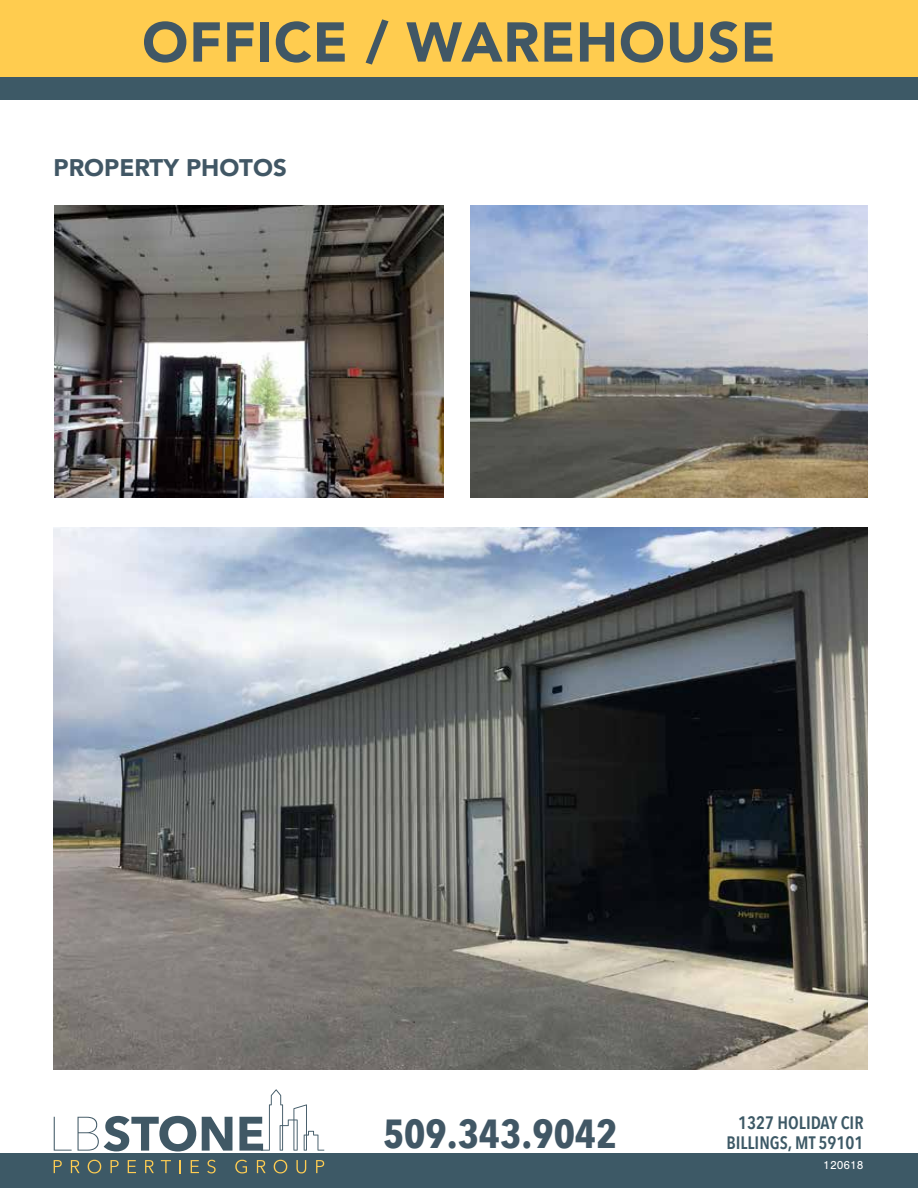
<style>
.page{position:relative;width:918px;height:1188px;background:#fff}
.page>*{position:absolute;margin:0;border:0;box-sizing:border-box;transform-origin:0 0}
.t1{font:900 55.5px "Avenir";letter-spacing:.015em;color:#415765}
.t2{font:700 40.5px "Avenir Next Condensed";color:#415765}
.t3{font:900 24px "Avenir";color:#415765}
.t4{font:600 18px/19.5px "Avenir Next Condensed";color:#3d5966;text-align:right}
.t5{font:12px "Nimbus San";color:#fff}
</style>
<div class="page">
<div style="left:0;top:0;width:918px;height:100px;background:#3d5966"></div>
<div style="left:0;top:1153px;width:918px;height:35px;background:#3d5966"></div>
<svg style="left:54px;top:1160px;width:8px;height:13px"></svg>
<svg style="left:71px;top:1160px;width:9px;height:13px"></svg>
<svg style="left:88px;top:1160px;width:13px;height:13px"></svg>
<svg style="left:111px;top:1160px;width:8px;height:13px"></svg>
<svg style="left:128px;top:1160px;width:8px;height:13px"></svg>
<svg style="left:145px;top:1160px;width:9px;height:13px"></svg>
<svg style="left:161px;top:1160px;width:10px;height:13px"></svg>
<svg style="left:179px;top:1160px;width:2px;height:13px"></svg>
<svg style="left:191px;top:1160px;width:8px;height:13px"></svg>
<svg style="left:207px;top:1160px;width:9px;height:13px"></svg>
<svg style="left:235px;top:1160px;width:12px;height:13px"></svg>
<svg style="left:257px;top:1160px;width:9px;height:13px"></svg>
<svg style="left:274px;top:1160px;width:13px;height:13px"></svg>
<svg style="left:296px;top:1160px;width:10px;height:13px"></svg>
<svg style="left:316px;top:1160px;width:8px;height:13px"></svg>
<svg style="left:54px;top:1117px;width:18px;height:34px"></svg>
<svg style="left:78px;top:1116px;width:118px;height:36px"></svg>
<svg style="left:202px;top:1117px;width:30px;height:34px"></svg>
<svg style="left:239px;top:1089px;width:85px;height:62px"></svg>
<div style="left:0;top:0;width:918px;height:77px;background:#ffcc4f"></div>
<img style="left:54px;top:205px;width:390px;height:292px">
<img style="left:54px;top:527px;width:814px;height:542px">
<img style="left:471px;top:205px;width:397px;height:292px">
<h1 class="t1" style="left:142px;top:-5px;width:635px">OFFICE / WAREHOUSE</h1>
<h3 class="t3" style="left:54px;top:147px;width:235px">PROPERTY PHOTOS</h3>
<h2 class="t2" style="left:383px;top:1109px;width:236px">509.343.9042</h2>
<p class="t4" style="left:726px;top:1113px;width:139px">1327 HOLIDAY CIR<br>BILLINGS, MT 59101</p>
<p class="t5" style="left:823px;top:1159px;width:42px">120618</p>
</div>
